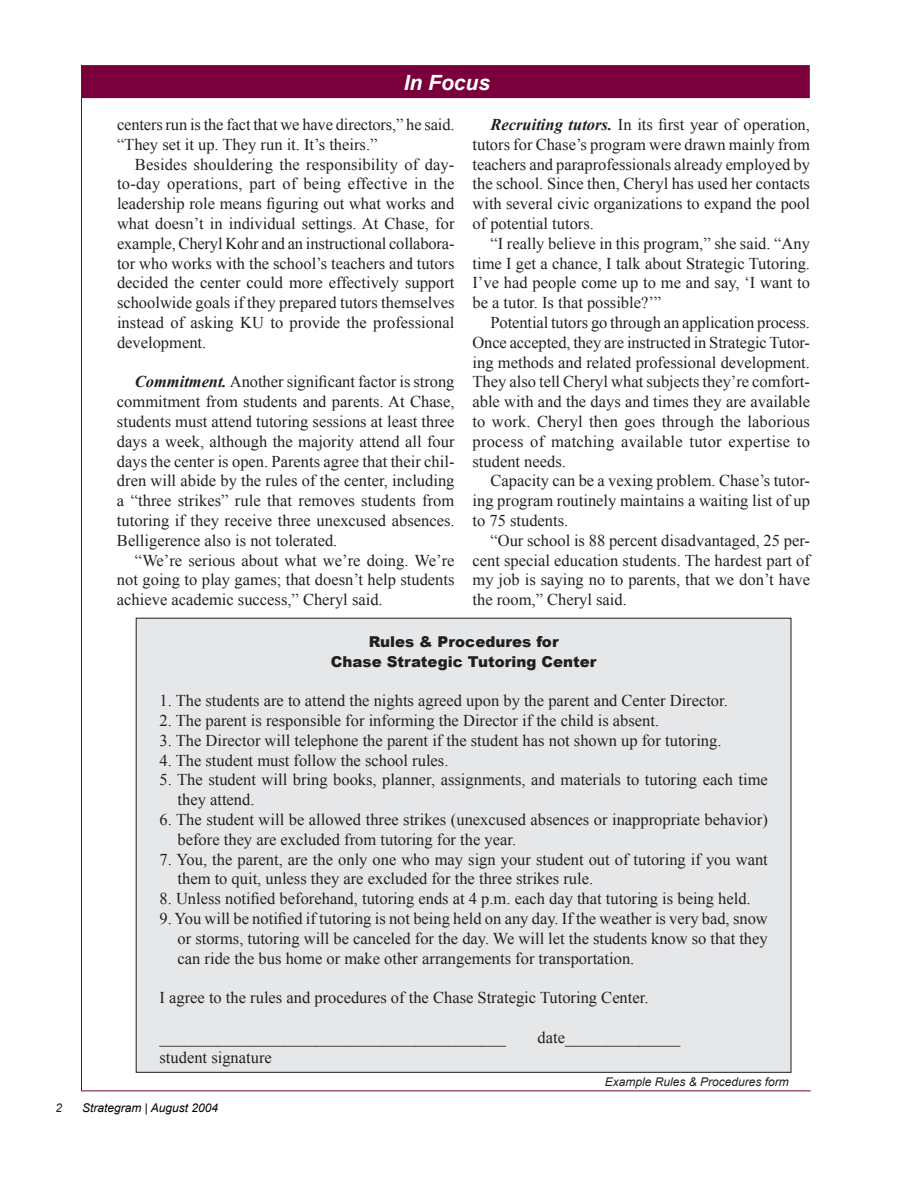
<style>
.page{position:relative;width:918px;height:1188px;background:#fff}
.page>*{position:absolute;margin:0;border:0;box-sizing:border-box;transform-origin:0 0}
.t1{font:italic 700 21px "Arial";color:#fff}
.t2{font:16.5px/19.8px "Times New Roman";color:#231f20;text-align:justify}
.t3{font:900 15px/19.8px "Arial";color:#231f20;text-align:center}
.t4{font:italic 12px "Arial";color:#231f20}
.t5{font:italic 12px "Arial";color:#000}
.s1{font-weight:700;font-style:italic}
</style>
<div class="page">
<hr style="left:82px;top:1090px;width:729px;height:1px;background:#7a003b">
<hr style="left:81px;top:65px;width:1px;height:1026px;background:#7a003b">
<div style="left:82px;top:66px;width:727px;height:31px;background:#7a003b"></div>
<div style="left:82px;top:65px;width:728px;height:33px;border:2px solid #7a003b"></div>
<div style="left:136px;top:618px;width:655px;height:454px;background:#e6e7e9"></div>
<p class="t1" style="left:404px;top:71px;width:88px">In Focus</p>
<p class="t2" style="left:117px;top:114px;width:339px">centers run is the fact that we have directors,” he said. “They set it up. They run it. It’s theirs.”</p>
<p class="t2" style="left:117px;top:154px;width:339px;text-indent:18px">Besides shouldering the responsibility of day&shy;to-day operations, part of being effective in the leadership role means figuring out what works and what doesn’t in individual settings. At Chase, for example, Cheryl Kohr and an instructional collabora&shy;tor who works with the school’s teachers and tutors decided the center could more effectively support schoolwide goals if they prepared tutors themselves instead of asking KU to provide the professional development.</p>
<p class="t2" style="left:117px;top:372px;width:339px;text-indent:18px"><span class="s1">Commitment.</span> Another significant factor is strong commitment from students and parents. At Chase, students must attend tutoring sessions at least three days a week, although the majority attend all four days the center is open. Parents agree that their chil&shy;dren will abide by the rules of the center, including a “three strikes” rule that removes students from tutoring if they receive three unexcused absences.<br>Belligerence also is not tolerated.</p>
<p class="t2" style="left:117px;top:550px;width:339px;text-indent:18px">“We’re serious about what we’re doing. We’re not going to play games; that doesn’t help students achieve academic success,” Cheryl said.</p>
<p class="t2" style="left:473px;top:114px;width:339px;text-indent:18px"><span class="s1">Recruiting tutors.</span> In its first year of operation, tutors for Chase’s program were drawn mainly from teachers and paraprofessionals already employed by the school. Since then, Cheryl has used her contacts with several civic organizations to expand the pool of potential tutors.</p>
<p class="t2" style="left:473px;top:233px;width:339px;text-indent:18px">“I really believe in this program,” she said. “Any time I get a chance, I talk about Strategic Tutoring.<br>I’ve had people come up to me and say, ‘I want to be a tutor. Is that possible?’”</p>
<p class="t2" style="left:473px;top:312px;width:339px;text-indent:18px">Potential tutors go through an application process.<br>Once accepted, they are instructed in Strategic Tutor&shy;ing methods and related professional development.<br>They also tell Cheryl what subjects they’re comfort&shy;able with and the days and times they are available to work. Cheryl then goes through the laborious process of matching available tutor expertise to student needs.</p>
<p class="t2" style="left:473px;top:471px;width:339px;text-indent:18px">Capacity can be a vexing problem. Chase’s tutor&shy;ing program routinely maintains a waiting list of up to 75 students.</p>
<p class="t2" style="left:473px;top:530px;width:339px;text-indent:18px">“Our school is 88 percent disadvantaged, 25 per&shy;cent special education students. The hardest part of my job is saying no to parents, that we don’t have the room,” Cheryl said.</p>
<p class="t3" style="left:331px;top:631px;width:267px">Rules &amp; Procedures for<br>Chase Strategic Tutoring Center</p>
<p class="t2" style="left:160px;top:691px;width:570px">1. The students are to attend the nights agreed upon by the parent and Center Director.</p>
<p class="t2" style="left:160px;top:710px;width:501px">2. The parent is responsible for informing the Director if the child is absent.</p>
<p class="t2" style="left:160px;top:730px;width:564px">3. The Director will telephone the parent if the student has not shown up for tutoring.</p>
<p class="t2" style="left:160px;top:750px;width:290px">4. The student must follow the school rules.</p>
<p class="t2" style="left:178px;top:770px;width:592px;text-indent:-18px">5. The student will bring books, planner, assignments, and materials to tutoring each time they attend.</p>
<p class="t2" style="left:178px;top:809px;width:592px;text-indent:-18px">6. The student will be allowed three strikes (unexcused absences or inappropriate behavior) before they are excluded from tutoring for the year.</p>
<p class="t2" style="left:178px;top:849px;width:592px;text-indent:-18px">7. You, the parent, are the only one who may sign your student out of tutoring if you want them to quit, unless they are excluded for the three strikes rule.</p>
<p class="t2" style="left:160px;top:889px;width:593px">8. Unless notified beforehand, tutoring ends at 4 p.m. each day that tutoring is being held.</p>
<p class="t2" style="left:178px;top:908px;width:592px;text-indent:-18px">9. You will be notified if tutoring is not being held on any day. If the weather is very bad, snow or storms, tutoring will be canceled for the day. We will let the students know so that they can ride the bus home or make other arrangements for transportation.</p>
<p class="t2" style="left:160px;top:988px;width:490px">I agree to the rules and procedures of the Chase Strategic Tutoring Center.</p>
<p class="t2" style="left:160px;top:1027px;width:348px">__________________________________________</p>
<p class="t2" style="left:538px;top:1027px;width:144px">date______________</p>
<p class="t2" style="left:160px;top:1047px;width:114px">student signature</p>
<p class="t4" style="left:56px;top:1102px;width:8px">2</p>
<p class="t5" style="left:82px;top:1102px;width:138px">Strategram | August 2004</p>
<p class="t4" style="left:605px;top:1075px;width:186px">Example Rules &amp; Procedures form</p>
</div>
